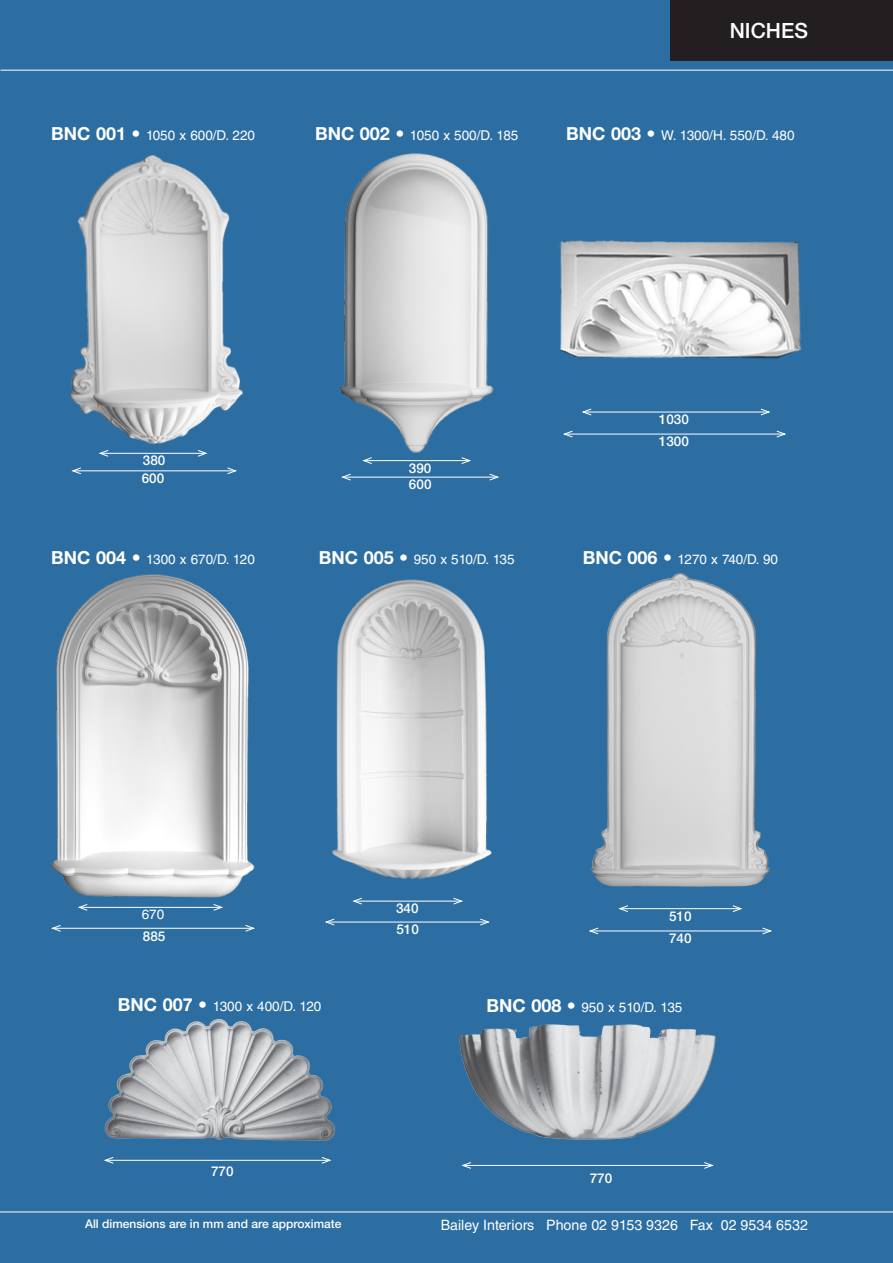
<style>
.page{position:relative;width:893px;height:1263px;background:#2c6ea2}
.page>*{position:absolute;margin:0;border:0;box-sizing:border-box;transform-origin:0 0}
.white{font:500 21px "Helvetica Neue LT Std";color:#fff}
.t1{font:14.25px "Helvetica LT Std";color:#fff}
.product_code{font:13.5px "Helvetica LT Std";color:#fff}
.measurement{font:500 13.5px "Helvetica Neue LT Std";color:#fff}
.t2{font:500 12px "Helvetica Neue LT Std";color:#fff}
.s1{font-family:"Helvetica Neue LT Std";font-weight:700;font-size:18px}
</style>
<div class="page">
<hr style="left:0;top:1211px;width:893px;height:1px;background:#fff">
<div style="left:670px;top:0;width:223px;height:60px;background:#231f20"></div>
<img style="left:69px;top:155px;width:174px;height:299px">
<img style="left:50px;top:574px;width:205px;height:324px">
<img style="left:339px;top:153px;width:155px;height:309px">
<img style="left:332px;top:579px;width:160px;height:300px">
<img style="left:560px;top:240px;width:241px;height:119px">
<img style="left:590px;top:573px;width:181px;height:314px">
<img style="left:104px;top:1019px;width:232px;height:142px">
<img style="left:458px;top:1024px;width:258px;height:116px">
<hr style="left:105px;top:1160px;width:225px;height:1px;background:#fff">
<svg style="left:104px;top:1157px;width:10px;height:7px"></svg>
<svg style="left:321px;top:1157px;width:10px;height:7px"></svg>
<hr style="left:463px;top:1165px;width:249px;height:1px;background:#fff">
<svg style="left:462px;top:1162px;width:9px;height:7px"></svg>
<svg style="left:704px;top:1162px;width:9px;height:7px"></svg>
<hr style="left:53px;top:928px;width:201px;height:1px;background:#fff">
<svg style="left:51px;top:925px;width:10px;height:7px"></svg>
<svg style="left:245px;top:925px;width:10px;height:7px"></svg>
<hr style="left:326px;top:922px;width:162px;height:1px;background:#fff">
<svg style="left:325px;top:919px;width:10px;height:6px"></svg>
<svg style="left:480px;top:919px;width:9px;height:6px"></svg>
<hr style="left:79px;top:907px;width:143px;height:1px;background:#fff">
<svg style="left:78px;top:904px;width:10px;height:7px"></svg>
<svg style="left:213px;top:904px;width:10px;height:7px"></svg>
<hr style="left:354px;top:901px;width:108px;height:1px;background:#fff">
<svg style="left:353px;top:898px;width:9px;height:6px"></svg>
<svg style="left:453px;top:898px;width:10px;height:6px"></svg>
<hr style="left:620px;top:908px;width:121px;height:1px;background:#fff">
<svg style="left:619px;top:905px;width:9px;height:7px"></svg>
<svg style="left:732px;top:905px;width:10px;height:7px"></svg>
<hr style="left:590px;top:931px;width:181px;height:1px;background:#fff">
<svg style="left:589px;top:927px;width:10px;height:7px"></svg>
<svg style="left:762px;top:927px;width:10px;height:7px"></svg>
<hr style="left:73px;top:471px;width:163px;height:1px;background:#fff">
<svg style="left:72px;top:467px;width:9px;height:7px"></svg>
<svg style="left:227px;top:467px;width:10px;height:7px"></svg>
<hr style="left:100px;top:453px;width:106px;height:1px;background:#fff">
<svg style="left:99px;top:450px;width:10px;height:7px"></svg>
<svg style="left:198px;top:450px;width:9px;height:7px"></svg>
<hr style="left:343px;top:477px;width:155px;height:1px;background:#fff">
<svg style="left:341px;top:474px;width:10px;height:6px"></svg>
<svg style="left:489px;top:474px;width:10px;height:6px"></svg>
<hr style="left:364px;top:460px;width:106px;height:1px;background:#fff">
<svg style="left:363px;top:457px;width:9px;height:7px"></svg>
<svg style="left:461px;top:457px;width:10px;height:7px"></svg>
<hr style="left:564px;top:434px;width:221px;height:1px;background:#fff">
<svg style="left:563px;top:431px;width:10px;height:6px"></svg>
<svg style="left:776px;top:431px;width:10px;height:6px"></svg>
<hr style="left:583px;top:412px;width:186px;height:1px;background:#fff">
<svg style="left:582px;top:409px;width:10px;height:6px"></svg>
<svg style="left:760px;top:409px;width:10px;height:6px"></svg>
<hr style="left:0;top:70px;width:893px;height:1px;background:#fff">
<p class="product_code" style="left:51px;top:128px;width:205px"><span class="s1">BNC 001 •</span> 1050 x 600/D. 220</p>
<p class="product_code" style="left:315px;top:128px;width:205px"><span class="s1">BNC 002 •</span> 1050 x 500/D. 185</p>
<p class="white" style="left:730px;top:18px;width:80px">NICHES</p>
<p class="product_code" style="left:566px;top:128px;width:230px"><span class="s1">BNC 003 •</span> W. 1300/H. 550/D. 480</p>
<p class="measurement" style="left:143px;top:453px;width:24px">380</p>
<p class="measurement" style="left:142px;top:471px;width:24px">600</p>
<p class="product_code" style="left:51px;top:551px;width:205px"><span class="s1">BNC 004 •</span> 1300 x 670/D. 120</p>
<p class="measurement" style="left:409px;top:460px;width:24px">390</p>
<p class="measurement" style="left:409px;top:476px;width:24px">600</p>
<p class="product_code" style="left:319px;top:551px;width:197px"><span class="s1">BNC 005 •</span> 950 x 510/D. 135</p>
<p class="measurement" style="left:659px;top:411px;width:32px">1030</p>
<p class="measurement" style="left:659px;top:433px;width:32px">1300</p>
<p class="product_code" style="left:583px;top:551px;width:197px"><span class="s1">BNC 006 •</span> 1270 x 740/D. 90</p>
<p class="product_code" style="left:142px;top:907px;width:24px">670</p>
<p class="measurement" style="left:143px;top:928px;width:24px">885</p>
<p class="measurement" style="left:396px;top:900px;width:24px">340</p>
<p class="measurement" style="left:396px;top:921px;width:24px">510</p>
<p class="measurement" style="left:669px;top:908px;width:24px">510</p>
<p class="measurement" style="left:669px;top:930px;width:24px">740</p>
<p class="product_code" style="left:118px;top:999px;width:205px"><span class="s1">BNC 007 •</span> 1300 x 400/D. 120</p>
<p class="product_code" style="left:486px;top:999px;width:197px"><span class="s1">BNC 008 •</span> 950 x 510/D. 135</p>
<p class="measurement" style="left:211px;top:1163px;width:24px">770</p>
<p class="measurement" style="left:590px;top:1170px;width:24px">770</p>
<p class="t2" style="left:85px;top:1216px;width:258px">All dimensions are in mm and are approximate</p>
<p class="t1" style="left:441px;top:1216px;width:369px">Bailey Interiors Phone 02 9153 9326 Fax 02 9534 6532</p>
</div>
